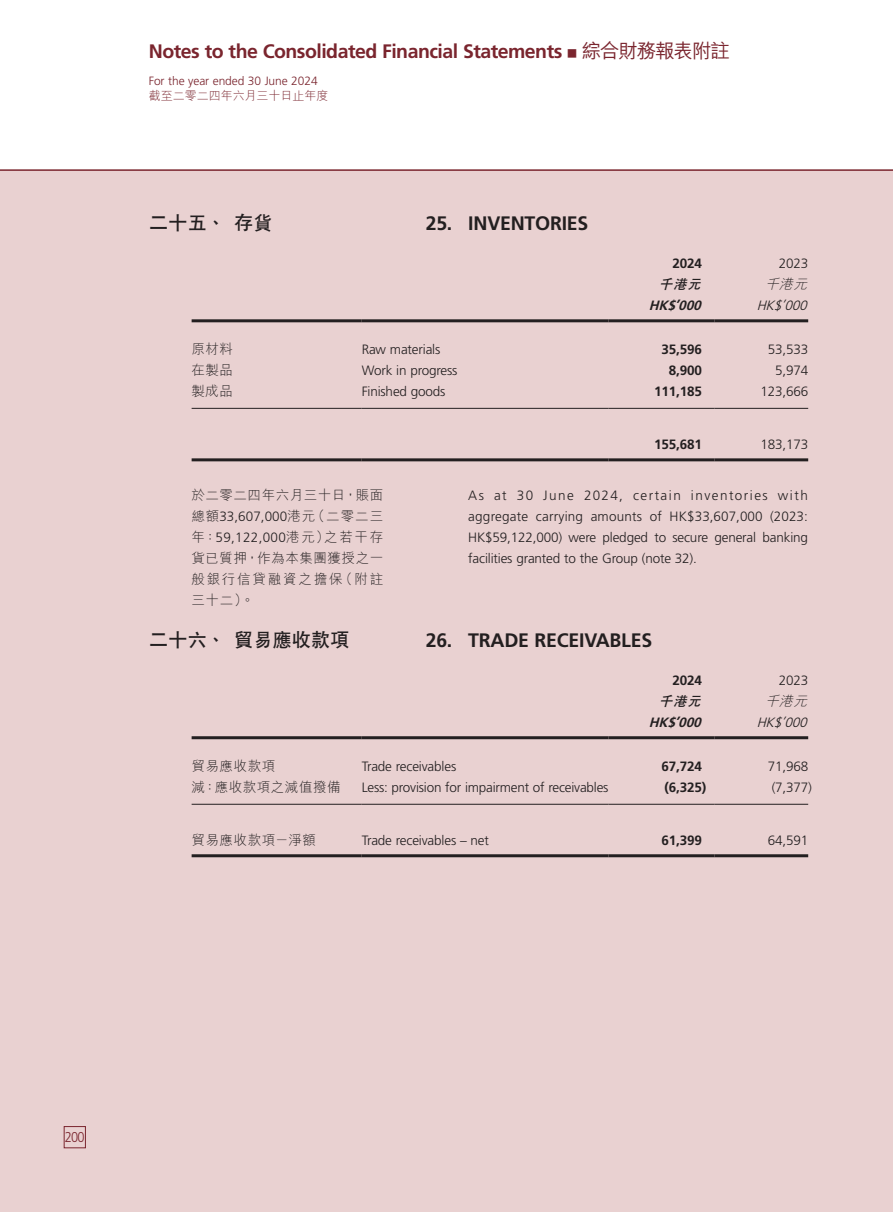
<style>
.page{position:relative;width:893px;height:1212px;background:#fff}
.page>*{position:absolute;margin:0;border:0;box-sizing:border-box;transform-origin:0 0}
.t1{font:700 19.5px "Frutiger LT Std";letter-spacing:-.025em;color:#7a252e}
.Heading_1{font:700 19.5px "Frutiger LT Std";letter-spacing:-.01em;color:#231f20}
.C_Heading_1{font:700 19.5px "C Hei 2 HK";letter-spacing:-.01em;color:#231f20}
.t2{font:300 14.25px "Frutiger LT Std";color:#7a252e;scale:.9 1}
.Body_Text{font:300 13.5px/21px "Frutiger LT Std";letter-spacing:-.01em;color:#231f20;text-align:justify}
.C_Body_Text{font:300 13.5px/21px "M Hei HK";letter-spacing:.04em;color:#231f20;text-align:justify}
.Body_Text-2{font:700 13.5px "Frutiger LT Std";letter-spacing:-.01em;color:#231f20}
.Body_Text-3{font:300 13.5px "M Hei HK";letter-spacing:.04em;color:#231f20}
.Body_Text-4{font:italic 700 13.5px "Frutiger LT Std";color:#231f20}
.Body_Text-5{font:italic 300 13.5px "Frutiger LT Std";color:#231f20}
.Body_Text-6{font:italic 700 13.5px "C Hei 2 HK";color:#231f20}
.Body_Text-7{font:italic 300 13.5px "M Hei HK";color:#231f20}
.t3{font:300 12px "Frutiger LT Std";letter-spacing:-.005em;color:#7a252e}
.t4{font:300 12px "M Hei HK";color:#7a252e}
.s1{font-family:"M Hei HK";font-weight:500;font-size:12px}
.s2{font-family:"M Hei HK";font-weight:500}
.s3{font-family:"Frutiger LT Std"}
</style>
<div class="page">
<div style="left:0;top:170px;width:893px;height:1042px;background:#e9d1d1"></div>
<hr style="left:0;top:169px;width:893px;height:2px;background:#7a252e">
<div style="left:64px;top:1126px;width:22px;height:22px;border:1px solid #7a252e"></div>
<hr style="left:192px;top:319px;width:170px;height:3px;background:#231f20">
<hr style="left:362px;top:319px;width:246px;height:3px;background:#231f20">
<hr style="left:608px;top:319px;width:107px;height:3px;background:#231f20">
<hr style="left:715px;top:319px;width:93px;height:3px;background:#231f20">
<hr style="left:192px;top:408px;width:170px;height:1px;background:#231f20">
<hr style="left:362px;top:408px;width:246px;height:1px;background:#231f20">
<hr style="left:608px;top:408px;width:107px;height:1px;background:#231f20">
<hr style="left:715px;top:408px;width:93px;height:1px;background:#231f20">
<hr style="left:192px;top:458px;width:170px;height:3px;background:#231f20">
<hr style="left:362px;top:458px;width:246px;height:3px;background:#231f20">
<hr style="left:608px;top:458px;width:107px;height:3px;background:#231f20">
<hr style="left:715px;top:458px;width:93px;height:3px;background:#231f20">
<hr style="left:192px;top:736px;width:170px;height:3px;background:#231f20">
<hr style="left:362px;top:736px;width:246px;height:3px;background:#231f20">
<hr style="left:608px;top:736px;width:107px;height:3px;background:#231f20">
<hr style="left:715px;top:736px;width:93px;height:3px;background:#231f20">
<hr style="left:192px;top:804px;width:170px;height:1px;background:#231f20">
<hr style="left:362px;top:804px;width:246px;height:1px;background:#231f20">
<hr style="left:608px;top:804px;width:107px;height:1px;background:#231f20">
<hr style="left:715px;top:804px;width:93px;height:1px;background:#231f20">
<hr style="left:192px;top:854px;width:170px;height:3px;background:#231f20">
<hr style="left:362px;top:854px;width:246px;height:3px;background:#231f20">
<hr style="left:608px;top:854px;width:107px;height:3px;background:#231f20">
<hr style="left:715px;top:854px;width:93px;height:3px;background:#231f20">
<h1 class="t1" style="left:149px;top:40px;width:583px">Notes to the Consolidated Financial Statements <span class="s1">■</span> <span class="s2">綜合財務報表附註</span></h1>
<p class="t3" style="left:149px;top:74px;width:170px">For the year ended 30 June 2024</p>
<p class="t4" style="left:149px;top:89px;width:181px">截至二零二四年六月三十日止年度</p>
<p class="C_Heading_1" style="left:149px;top:213px;width:125px">二十五、存貨</p>
<p class="Heading_1" style="left:426px;top:212px;width:164px">25. INVENTORIES</p>
<p class="Body_Text-2" style="left:672px;top:255px;width:31px">2024</p>
<p class="Body_Text" style="left:779px;top:253px;width:31px">2023</p>
<p class="Body_Text-6" style="left:659px;top:277px;width:47px">千港元</p>
<p class="Body_Text-7" style="left:765px;top:277px;width:47px">千港元</p>
<p class="Body_Text-4" style="left:649px;top:297px;width:57px">HK$’000</p>
<p class="Body_Text-5" style="left:757px;top:298px;width:56px">HK$’000</p>
<p class="Body_Text-3" style="left:192px;top:342px;width:43px">原材料</p>
<p class="Body_Text" style="left:362px;top:339px;width:80px">Raw materials</p>
<p class="Body_Text-2" style="left:661px;top:342px;width:42px">35,596</p>
<p class="Body_Text" style="left:768px;top:339px;width:42px">53,533</p>
<p class="Body_Text-3" style="left:192px;top:363px;width:43px">在製品</p>
<p class="Body_Text" style="left:362px;top:360px;width:97px">Work in progress</p>
<p class="Body_Text-2" style="left:669px;top:363px;width:35px">8,900</p>
<p class="Body_Text" style="left:775px;top:360px;width:35px">5,974</p>
<p class="Body_Text-3" style="left:192px;top:384px;width:43px">製成品</p>
<p class="Body_Text" style="left:362px;top:381px;width:85px">Finished goods</p>
<p class="Body_Text-2" style="left:654px;top:384px;width:49px">111,185</p>
<p class="Body_Text" style="left:760px;top:381px;width:49px">123,666</p>
<p class="C_Body_Text" style="left:191px;top:484px;width:193px">於二零二四年六月三十日，賬面總額<span class="s3">33,607,000</span>港元（二零二三年：<span class="s3">59,122,000</span>港元）之若干存貨已質押，作為本集團獲授之一般銀行信貸融資之擔保（附註三十二）。</p>
<p class="C_Heading_1" style="left:149px;top:630px;width:202px">二十六、貿易應收款項</p>
<p class="Body_Text-2" style="left:654px;top:436px;width:49px">155,681</p>
<p class="Body_Text" style="left:760px;top:434px;width:49px">183,173</p>
<p class="Body_Text" style="left:468px;top:485px;width:341px">As at 30 June 2024, certain inventories with aggregate carrying amounts of HK$33,607,000 (2023:<br>HK$59,122,000) were pledged to secure general banking facilities granted to the Group (note 32).</p>
<p class="Heading_1" style="left:426px;top:629px;width:228px">26. TRADE RECEIVABLES</p>
<p class="Body_Text-2" style="left:672px;top:672px;width:31px">2024</p>
<p class="Body_Text" style="left:779px;top:670px;width:31px">2023</p>
<p class="Body_Text-6" style="left:659px;top:694px;width:47px">千港元</p>
<p class="Body_Text-7" style="left:765px;top:694px;width:47px">千港元</p>
<p class="Body_Text-4" style="left:649px;top:714px;width:57px">HK$’000</p>
<p class="Body_Text-5" style="left:757px;top:714px;width:56px">HK$’000</p>
<p class="Body_Text-3" style="left:192px;top:759px;width:85px">貿易應收款項</p>
<p class="Body_Text" style="left:362px;top:756px;width:96px">Trade receivables</p>
<p class="Body_Text-2" style="left:661px;top:759px;width:42px">67,724</p>
<p class="Body_Text" style="left:768px;top:756px;width:42px">71,968</p>
<p class="Body_Text-3" style="left:192px;top:780px;width:150px">減：應收款項之減值撥備</p>
<p class="Body_Text" style="left:362px;top:777px;width:248px">Less: provision for impairment of receivables</p>
<p class="Body_Text-2" style="left:665px;top:780px;width:43px">(6,325)</p>
<p class="Body_Text" style="left:772px;top:777px;width:42px">(7,377)</p>
<p class="Body_Text-3" style="left:192px;top:833px;width:126px">貿易應收款項－淨額</p>
<p class="Body_Text" style="left:362px;top:830px;width:129px">Trade receivables – net</p>
<p class="Body_Text-2" style="left:661px;top:832px;width:42px">61,399</p>
<p class="Body_Text" style="left:768px;top:830px;width:42px">64,591</p>
<p class="t2" style="left:65px;top:1129px;width:24px">200</p>
</div>
